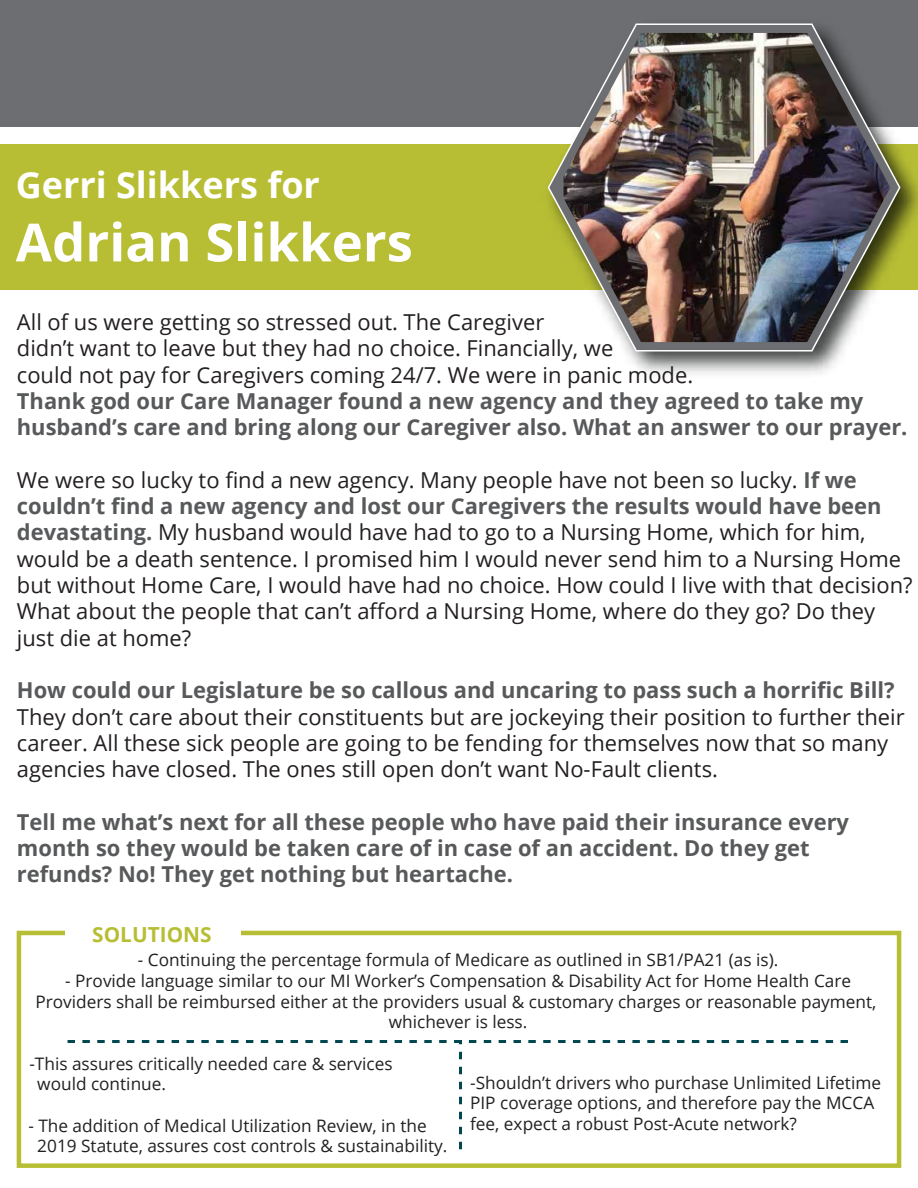
<style>
.page{position:relative;width:918px;height:1188px;background:#fff}
.page>*{position:absolute;margin:0;border:0;box-sizing:border-box;transform-origin:0 0}
.t1{font:700 52.65px "Open Sans";color:#fff}
.t2{font:700 36px "Open Sans";color:#fff}
.t3{font:21.9px/26.2px "Open Sans";color:#231f20}
.t4{font:700 21.9px/26.2px "Open Sans";color:#58595b}
.t5{font:700 20.85px "Open Sans";color:#b7be34}
.t6{font:17.25px/20.7px "Open Sans";color:#221f20}
.s1{font-weight:700;color:#58595b}
</style>
<div class="page">
<div style="left:0;top:0;width:918px;height:127px;background:#6d6e71"></div>
<div style="left:0;top:144px;width:918px;height:146px;background:#b7be34"></div>
<img style="left:626px;top:158px;width:292px;height:216px">
<svg style="left:547px;top:23px;width:354px;height:329px"></svg>
<img style="left:564px;top:33px;width:326px;height:309px">
<div style="left:17px;top:931px;width:884px;height:237px;border:4px solid #b7be34"></div>
<div style="left:65px;top:923px;width:176px;height:25px;background:#fff"></div>
<svg style="left:68px;top:1040px;width:780px;height:109px"></svg>
<h2 class="t2" style="left:16px;top:160px;width:306px">Gerri Slikkers for</h2>
<h1 class="t1" style="left:16px;top:205px;width:399px">Adrian Slikkers</h1>
<p class="t3" style="left:17px;top:308px;width:678px">All of us were getting so stressed out. The Caregiver<br>didn’t want to leave but they had no choice. Financially, we<br>could not pay for Caregivers coming 24/7. We were in panic mode.</p>
<p class="t4" style="left:17px;top:387px;width:892px">Thank god our Care Manager found a new agency and they agreed to take my husband’s care and bring along our Caregiver also. What an answer to our prayer.</p>
<p class="t3" style="left:17px;top:466px;width:897px">We were so lucky to find a new agency. Many people have not been so lucky. <span class="s1">If we couldn’t find a new agency and lost our Caregivers the results would have been devastating.</span> My husband would have had to go to a Nursing Home, which for him, would be a death sentence. I promised him I would never send him to a Nursing Home but without Home Care, I would have had no choice. How could I live with that decision?<br>What about the people that can’t afford a Nursing Home, where do they go? Do they just die at home?</p>
<p class="t4" style="left:17px;top:677px;width:879px">How could our Legislature be so callous and uncaring to pass such a horrific Bill?</p>
<p class="t3" style="left:17px;top:703px;width:889px">They don’t care about their constituents but are jockeying their position to further their career. All these sick people are going to be fending for themselves now that so many agencies have closed. The ones still open don’t want No-Fault clients.</p>
<p class="t4" style="left:17px;top:808px;width:834px">Tell me what’s next for all these people who have paid their insurance every month so they would be taken care of in case of an accident. Do they get refunds? No! They get nothing but heartache.</p>
<p class="t5" style="left:92px;top:920px;width:121px">SOLUTIONS</p>
<p class="t6" style="left:138px;top:949px;width:642px">- Continuing the percentage formula of Medicare as outlined in SB1/PA21 (as is).</p>
<p class="t6" style="left:35px;top:970px;width:843px;text-align:center">- Provide language similar to our MI Worker’s Compensation &amp; Disability Act for Home Health Care<br>Providers shall be reimbursed either at the providers usual &amp; customary charges or reasonable payment, whichever is less.</p>
<p class="t6" style="left:37px;top:1053px;width:357px;text-indent:-8px">-This assures critically needed care &amp; services would continue.</p>
<p class="t6" style="left:37px;top:1115px;width:412px;text-indent:-9px">- The addition of Medical Utilization Review, in the<br>2019 Statute, assures cost controls &amp; sustainability.</p>
<p class="t6" style="left:470px;top:1071px;width:412px">-Shouldn’t drivers who purchase Unlimited Lifetime<br>PIP coverage options, and therefore pay the MCCA fee, expect a robust Post-Acute network?</p>
</div>
